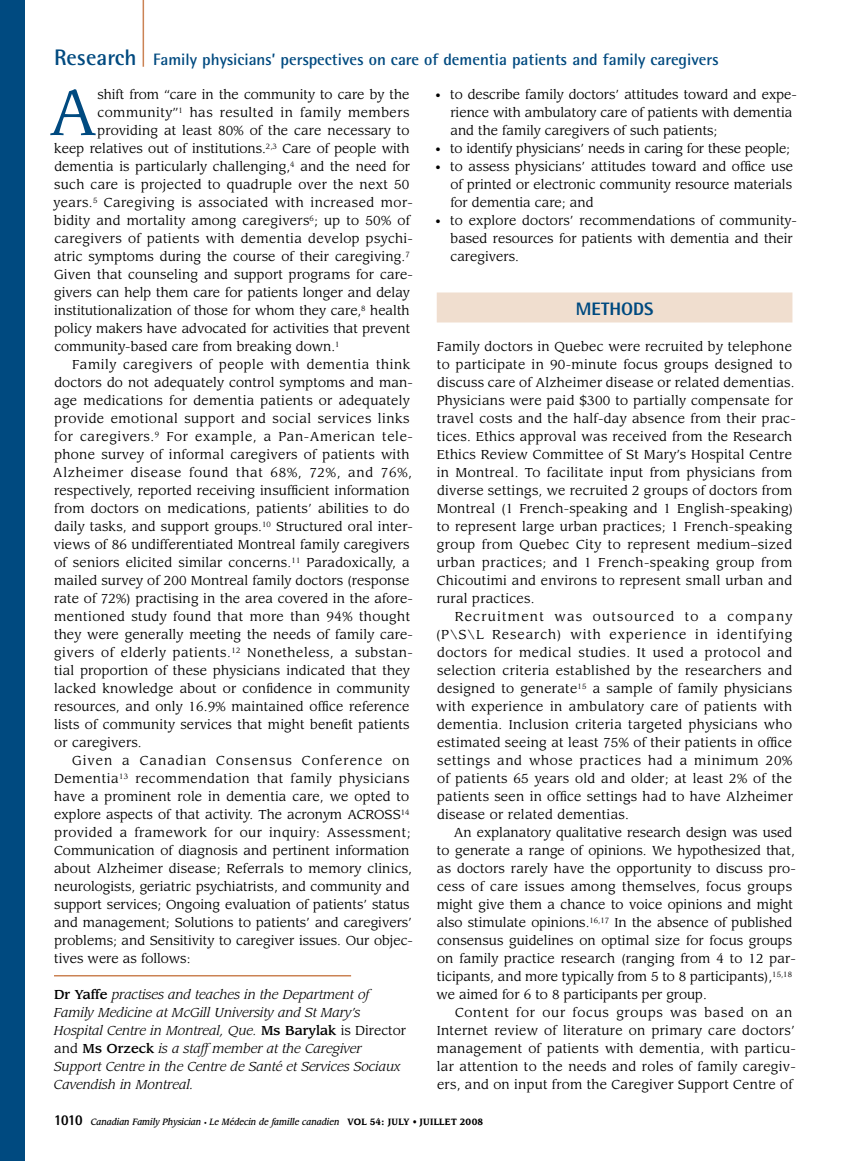
<style>
.page{position:relative;width:851px;height:1161px;background:#fff}
.page>*{position:absolute;margin:0;border:0;box-sizing:border-box;transform-origin:0 0}
.t1{font:63.6px "Leawood Std";color:#004a80}
.t2{font:800 18px "Rotis Semi Sans Std";color:#004a80}
.t3{font:700 16.5px "Rotis Semi Sans Std";color:#004a80}
.t4{font:12.75px/18px "Leawood Std";letter-spacing:.015em;color:#000}
.t5{font:italic 12.75px/18px "Leawood Std";color:#000}
.t6{font:12.75px "Leawood Std";letter-spacing:.04em;color:#000}
.t7{font:12.75px "Leawood Std";letter-spacing:-.01em;color:#000}
.t8{font:12.75px "Leawood Std";letter-spacing:.035em;color:#000}
.t9{font:12.75px "Leawood Std";letter-spacing:.045em;color:#000}
.t10{font:12.75px "Leawood Std";letter-spacing:.055em;color:#000}
.t11{font:12.75px "Leawood Std";letter-spacing:.075em;color:#000}
.t12{font:italic 500 9px "Leawood Std";color:#000;scale:.9 1}
.s1{font-size:22.5px}
.s2{font-size:10.5px}
.s3{font-weight:500;font-style:normal}
.s4{font-style:normal}
.s5{font-family:"Rotis Semi Sans Std";font-weight:800;font-style:normal;font-size:15px}
.s6{font-style:normal;font-size:6px}
.s7{font-weight:700;font-style:normal}
</style>
<div class="page">
<div style="left:0;top:0;width:24px;height:1161px;background:#004a80"></div>
<hr style="left:142px;top:0;width:2px;height:67px;background:#cb8354">
<div style="left:436px;top:292px;width:356px;height:30px;background:#f0decf"></div>
<hr style="left:54px;top:975px;width:297px;height:1px;background:#cb8354">
<p class="t3" style="left:54px;top:49px;width:666px"><span class="s1">Research</span> Family physicians’ perspectives on care of dementia patients and family caregivers</p>
<h1 class="t1" style="left:49px;top:74px;width:50px">A</h1>
<p class="t4" style="left:97px;top:86px;width:313px">shift from “care in the community to care by the</p>
<p class="t4" style="left:450px;top:86px;width:348px;text-indent:-15px"><span class="s2">•</span> to describe family doctors’ attitudes toward and expe&shy;rience with ambulatory care of patients with dementia and the family caregivers of such patients;</p>
<p class="t7" style="left:435px;top:141px;width:356px"><span class="s2">•</span> to identify physicians’ needs in caring for these people;</p>
<p class="t4" style="left:450px;top:158px;width:344px;text-align:justify;text-indent:-15px"><span class="s2">•</span> to assess physicians’ attitudes toward and office use of printed or electronic community resource materials for dementia care; and</p>
<p class="t4" style="left:450px;top:212px;width:348px;text-indent:-15px"><span class="s2">•</span> to explore doctors’ recommendations of community&shy;based resources for patients with dementia and their caregivers.</p>
<h2 class="t2" style="left:575px;top:297px;width:27px">METHODS</h2>
<p class="t4" style="left:436px;top:338px;width:360px">Family doctors in Quebec were recruited by telephone to participate in 90-minute focus groups designed to discuss care of Alzheimer disease or related dementias.<br>Physicians were paid $300 to partially compensate for travel costs and the half-day absence from their prac&shy;tices. Ethics approval was received from the Research Ethics Review Committee of St Mary’s Hospital Centre in Montreal. To facilitate input from physicians from diverse settings, we recruited 2 groups of doctors from Montreal (1 French-speaking and 1 English-speaking) to represent large urban practices; 1 French-speaking group from Quebec City to represent medium–sized urban practices; and 1 French-speaking group from Chicoutimi and environs to represent small urban and rural practices.</p>
<p class="t4" style="left:436px;top:608px;width:358px;text-align:justify;text-indent:19px">Recruitment was outsourced to a company (P\S\L Research) with experience in identifying doctors for medical studies. It used a protocol and selection criteria established by the researchers and designed to generate<sup>15</sup> a sample of family physicians with experience in ambulatory care of patients with dementia. Inclusion criteria targeted physicians who estimated seeing at least 75% of their patients in office settings and whose practices had a minimum 20% of patients 65 years old and older; at least 2% of the patients seen in office settings had to have Alzheimer disease or related dementias.</p>
<p class="t4" style="left:436px;top:824px;width:361px;text-indent:17px">An explanatory qualitative research design was used to generate a range of opinions. We hypothesized that, as doctors rarely have the opportunity to discuss pro&shy;cess of care issues among themselves, focus groups might give them a chance to voice opinions and might also stimulate opinions.<sup>16,17</sup> In the absence of published consensus guidelines on optimal size for focus groups on family practice research (ranging from 4 to 12 par&shy;ticipants, and more typically from 5 to 8 participants),<sup>15,18 </sup>we aimed for 6 to 8 participants per group.</p>
<p class="t4" style="left:437px;top:1004px;width:360px;text-indent:18px">Content for our focus groups was based on an Internet review of literature on primary care doctors’ management of patients with dementia, with particu&shy;lar attention to the needs and roles of family caregiv&shy;ers, and on input from the Caregiver Support Centre of</p>
<p class="t6" style="left:97px;top:105px;width:313px">community”<sup>1</sup> has resulted in family members</p>
<p class="t4" style="left:98px;top:122px;width:313px">providing at least 80% of the care necessary to</p>
<p class="t4" style="left:54px;top:140px;width:357px">keep relatives out of institutions.<sup>2,3</sup> Care of people with</p>
<p class="t4" style="left:54px;top:158px;width:357px">dementia is particularly challenging,<sup>4</sup> and the need for</p>
<p class="t4" style="left:54px;top:176px;width:356px">such care is projected to quadruple over the next 50</p>
<p class="t4" style="left:54px;top:194px;width:361px">years.<sup>5</sup> Caregiving is associated with increased mor-</p>
<p class="t4" style="left:54px;top:212px;width:357px">bidity and mortality among caregivers<sup>6</sup>; up to 50% of</p>
<p class="t4" style="left:54px;top:230px;width:360px">caregivers of patients with dementia develop psychi-</p>
<p class="t4" style="left:54px;top:248px;width:357px">atric symptoms during the course of their caregiving.<sup>7</sup></p>
<p class="t4" style="left:54px;top:266px;width:360px">Given that counseling and support programs for care-</p>
<p class="t4" style="left:54px;top:284px;width:357px">givers can help them care for patients longer and delay</p>
<p class="t4" style="left:54px;top:302px;width:357px">institutionalization of those for whom they care,<sup>8</sup> health</p>
<p class="t4" style="left:54px;top:320px;width:357px">policy makers have advocated for activities that prevent</p>
<p class="t4" style="left:54px;top:338px;width:287px">community-based care from breaking down.<sup>1</sup></p>
<p class="t6" style="left:72px;top:357px;width:340px">Family caregivers of people with dementia think</p>
<p class="t4" style="left:54px;top:374px;width:360px">doctors do not adequately control symptoms and man-</p>
<p class="t4" style="left:54px;top:392px;width:357px">age medications for dementia patients or adequately</p>
<p class="t8" style="left:54px;top:411px;width:356px">provide emotional support and social services links</p>
<p class="t9" style="left:54px;top:429px;width:360px">for caregivers.<sup>9</sup> For example, a Pan-American tele-</p>
<p class="t4" style="left:54px;top:446px;width:356px">phone survey of informal caregivers of patients with</p>
<p class="t10" style="left:53px;top:465px;width:360px">Alzheimer disease found that 68%, 72%, and 76%,</p>
<p class="t4" style="left:54px;top:482px;width:357px">respectively, reported receiving insufficient information</p>
<p class="t4" style="left:54px;top:500px;width:357px">from doctors on medications, patients’ abilities to do</p>
<p class="t4" style="left:54px;top:518px;width:360px">daily tasks, and support groups.<sup>10</sup> Structured oral inter-</p>
<p class="t4" style="left:54px;top:536px;width:357px">views of 86 undifferentiated Montreal family caregivers</p>
<p class="t4" style="left:54px;top:554px;width:357px">of seniors elicited similar concerns.<sup>11</sup> Paradoxically, a</p>
<p class="t4" style="left:54px;top:572px;width:357px">mailed survey of 200 Montreal family doctors (response</p>
<p class="t4" style="left:54px;top:590px;width:360px">rate of 72%) practising in the area covered in the afore-</p>
<p class="t4" style="left:54px;top:608px;width:357px">mentioned study found that more than 94% thought</p>
<p class="t4" style="left:54px;top:626px;width:360px">they were generally meeting the needs of family care-</p>
<p class="t6" style="left:54px;top:645px;width:360px">givers of elderly patients.<sup>12</sup> Nonetheless, a substan-</p>
<p class="t4" style="left:54px;top:662px;width:357px">tial proportion of these physicians indicated that they</p>
<p class="t4" style="left:54px;top:680px;width:357px">lacked knowledge about or confidence in community</p>
<p class="t4" style="left:54px;top:698px;width:357px">resources, and only 16.9% maintained office reference</p>
<p class="t4" style="left:54px;top:716px;width:357px">lists of community services that might benefit patients</p>
<p class="t4" style="left:54px;top:734px;width:89px">or caregivers.</p>
<p class="t11" style="left:72px;top:753px;width:339px">Given a Canadian Consensus Conference on</p>
<p class="t6" style="left:54px;top:771px;width:357px">Dementia<sup>13</sup> recommendation that family physicians</p>
<p class="t4" style="left:54px;top:788px;width:356px">have a prominent role in dementia care, we opted to</p>
<p class="t4" style="left:54px;top:806px;width:357px">explore aspects of that activity. The acronym ACROSS<sup>14</sup></p>
<p class="t6" style="left:54px;top:825px;width:357px">provided a framework for our inquiry: Assessment;</p>
<p class="t4" style="left:54px;top:842px;width:357px">Communication of diagnosis and pertinent information</p>
<p class="t4" style="left:54px;top:860px;width:359px">about Alzheimer disease; Referrals to memory clinics,</p>
<p class="t4" style="left:54px;top:878px;width:357px">neurologists, geriatric psychiatrists, and community and</p>
<p class="t4" style="left:54px;top:896px;width:356px">support services; Ongoing evaluation of patients’ status</p>
<p class="t4" style="left:54px;top:914px;width:359px">and management; Solutions to patients’ and caregivers’</p>
<p class="t4" style="left:54px;top:932px;width:360px">problems; and Sensitivity to caregiver issues. Our objec-</p>
<p class="t4" style="left:54px;top:950px;width:138px">tives were as follows:</p>
<p class="t5" style="left:54px;top:986px;width:353px"><span class="s3">Dr Yaffe</span> practises and teaches in the Department of Family Medicine at McGill University and St Mary’s Hospital Centre in Montreal, Que. <span class="s3">Ms Barylak</span> <span class="s4">is Director and</span> <span class="s3">Ms Orzeck</span> is a staff member at the Caregiver Support Centre in the Centre de Santé et Services Sociaux Cavendish in Montreal.</p>
<p class="t12" style="left:54px;top:1116px;width:478px"><span class="s5">1010</span> Canadian Family Physician <span class="s6">•</span> Le Médecin de famille canadien <span class="s7">VOL 54: JULY • JUILLET 2008</span></p>
</div>
